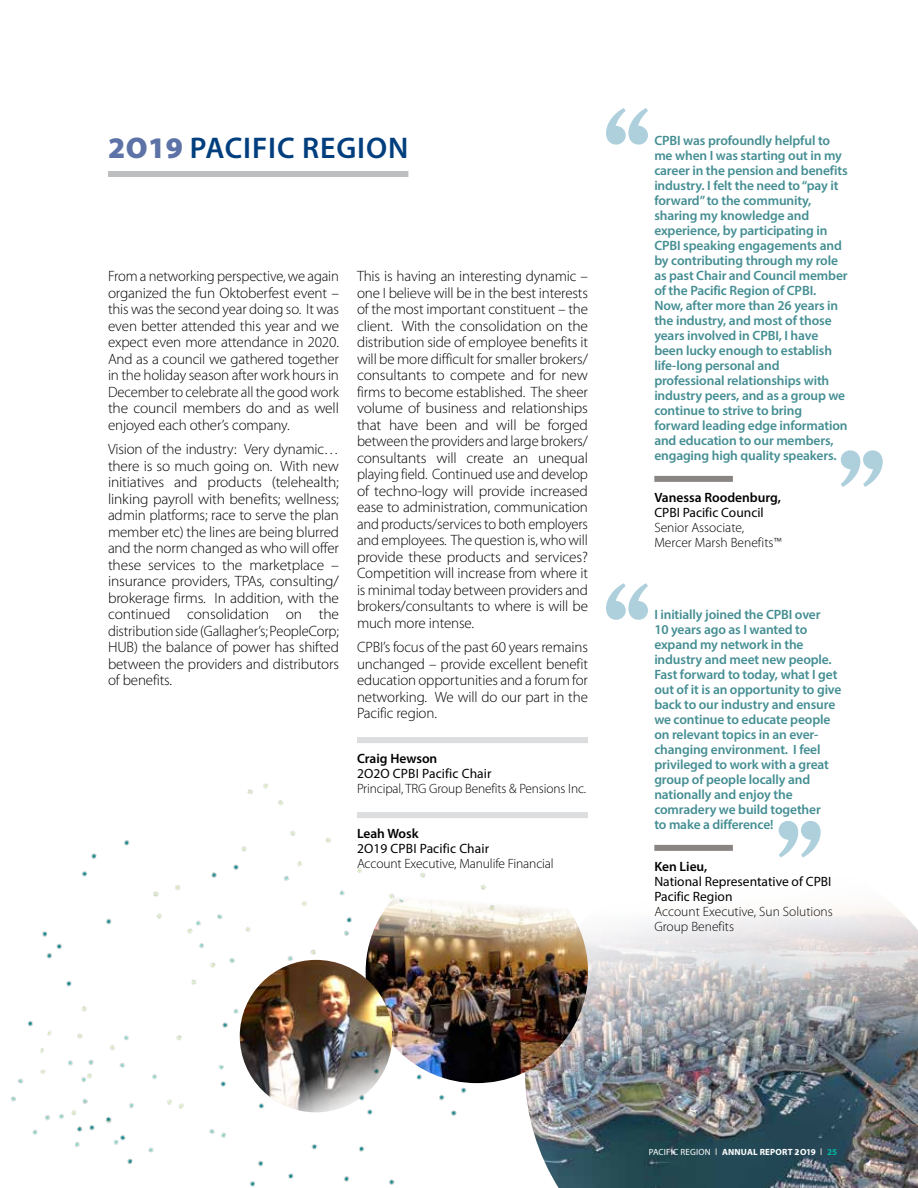
<style>
.page{position:relative;width:918px;height:1188px;background:#fff}
.page>*{position:absolute;margin:0;border:0;box-sizing:border-box;transform-origin:0 0}
.t1{font:600 30px "Myriad Pro";letter-spacing:.03em;color:#003e7e}
.t2{font:300 15px/16.5px "Myriad Pro";letter-spacing:-.01em;color:#000;text-align:justify}
.t3{font:600 13.5px/15px "Myriad Pro";letter-spacing:-.01em;color:#448e93}
.t4{font:300 13.5px/15px "Myriad Pro";letter-spacing:-.005em;color:#000}
.t5{font:13.5px/15px "Myriad Pro";color:#000}
.t6{font:600 13.5px "Myriad Pro";color:#000}
.t7{font:700 9px "Myriad Pro";letter-spacing:.02em;color:#fff}
.s1{font-weight:900;color:#5d72a6}
.s2{font-weight:400}
.s3{font-family:"Verlag";font-weight:900;color:#a7a9ac}
.s4{color:#00b7a2}
</style>
<div class="page">
<div style="left:654px;top:476px;width:79px;height:6px;background:#898583"></div>
<div style="left:654px;top:845px;width:79px;height:6px;background:#898583"></div>
<svg style="left:606px;top:108px;width:42px;height:37px"></svg>
<svg style="left:841px;top:450px;width:42px;height:37px"></svg>
<div style="left:108px;top:171px;width:300px;height:6px;background:#bcbec0"></div>
<img style="left:641px;top:849px;width:277px;height:339px">
<svg style="left:606px;top:583px;width:42px;height:37px"></svg>
<svg style="left:779px;top:821px;width:42px;height:37px"></svg>
<img style="left:531px;top:929px;width:110px;height:259px">
<img style="left:10px;top:800px;width:472px;height:387px">
<img style="left:366px;top:880px;width:222px;height:203px">
<img style="left:240px;top:960px;width:152px;height:152px;border-radius:76px">
<div style="left:357px;top:737px;width:231px;height:6px;background:#dcddde"></div>
<div style="left:357px;top:812px;width:231px;height:6px;background:#dcddde"></div>
<h1 class="t1" style="left:108px;top:128px;width:302px"><span class="s1">2O19</span> PACIFIC REGION</h1>
<p class="t2" style="left:108px;top:268px;width:233px">From a networking perspective, we again organized the fun Oktoberfest event – this was the second year doing so. It was even better attended this year and we expect even more attendance in 2020.<br>And as a council we gathered together in the holiday season after work hours in December to celebrate all the good work the council members do and as well enjoyed each other’s company.</p>
<p class="t2" style="left:108px;top:441px;width:233px">Vision of the industry: Very dynamic… there is so much going on. With new initiatives and products (telehealth; linking payroll with benefits; wellness; admin platforms; race to serve the plan member etc) the lines are being blurred and the norm changed as who will offer these services to the marketplace – insurance providers, TPAs, consulting/ brokerage firms. In addition, with the continued consolidation on the distribution side (Gallagher’s; PeopleCorp; HUB) the balance of power has shifted between the providers and distributors of benefits.</p>
<p class="t2" style="left:357px;top:268px;width:233px">This is having an interesting dynamic – one I believe will be in the best interests of the most important constituent – the client. With the consolidation on the distribution side of employee benefits it will be more difficult for smaller brokers/ consultants to compete and for new firms to become established. The sheer volume of business and relationships that have been and will be forged between the providers and large brokers/ consultants will create an unequal playing field. Continued use and develop of techno-logy will provide increased ease to administration, communication and products/services to both employers and employees. The question is, who will provide these products and services?<br>Competition will increase from where it is minimal today between providers and brokers/consultants to where is will be much more intense.</p>
<p class="t2" style="left:357px;top:639px;width:233px">CPBI’s focus of the past 60 years remains unchanged – provide excellent benefit education opportunities and a forum for networking. We will do our part in the Pacific region.</p>
<p class="t6" style="left:357px;top:750px;width:82px">Craig Hewson</p>
<p class="t5" style="left:357px;top:766px;width:136px">2O2O CPBI Pacific Chair</p>
<p class="t4" style="left:357px;top:781px;width:231px">Principal, TRG Group Benefits &amp; Pensions Inc.</p>
<p class="t6" style="left:357px;top:825px;width:63px">Leah Wosk</p>
<p class="t5" style="left:357px;top:841px;width:134px">2O19 CPBI Pacific Chair</p>
<p class="t4" style="left:357px;top:856px;width:198px">Account Executive, Manulife Financial</p>
<p class="t3" style="left:654px;top:133px;width:195px">CPBI was profoundly helpful to me when I was starting out in my career in the pension and benefits industry. I felt the need to “pay it forward” to the community, sharing my knowledge and experience, by participating in<br>CPBI speaking engagements and by contributing through my role as past Chair and Council member of the Pacific Region of CPBI.<br>Now, after more than 26 years in the industry, and most of those years involved in CPBI, I have been lucky enough to establish life-long personal and professional relationships with industry peers, and as a group we continue to strive to bring forward leading edge information and education to our members, engaging high quality speakers.</p>
<p class="t6" style="left:654px;top:489px;width:128px">Vanessa Roodenburg,</p>
<p class="t5" style="left:654px;top:505px;width:111px">CPBI Pacific Council</p>
<p class="t4" style="left:654px;top:520px;width:129px">Senior Associate,<br>Mercer Marsh Benefits™</p>
<p class="t3" style="left:654px;top:607px;width:189px">I initially joined the CPBI over<br>10 years ago as I wanted to expand my network in the industry and meet new people.<br>Fast forward to today, what I get out of it is an opportunity to give back to our industry and ensure we continue to educate people on relevant topics in an ever&shy;changing environment. I feel privileged to work with a great group of people locally and nationally and enjoy the comradery we build together<br>to make a difference!</p>
<p class="t6" style="left:654px;top:858px;width:55px">Ken Lieu,</p>
<p class="t5" style="left:654px;top:874px;width:179px">National Representative of CPBI<br>Pacific Region</p>
<p class="t4" style="left:654px;top:904px;width:180px">Account Executive, Sun Solutions<br>Group Benefits</p>
<p class="t7" style="left:649px;top:1146px;width:190px"><span class="s2">PACIFIC REGION</span> <span class="s3">I</span> ANNUAL REPORT 2O19 <span class="s3">I</span> <span class="s4">25</span></p>
</div>
